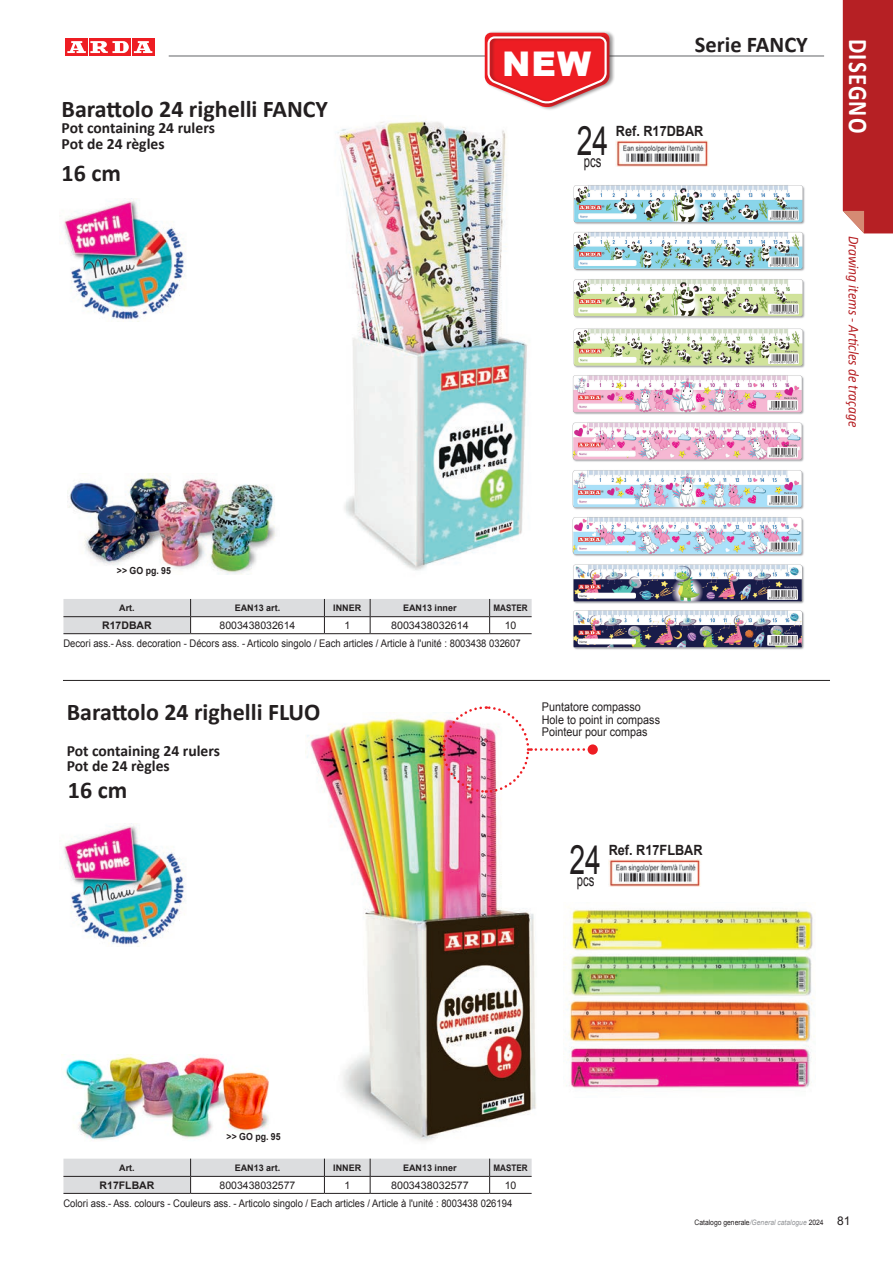
<style>
.page{position:relative;width:893px;height:1263px;background:#fff}
.page>*{position:absolute;margin:0;border:0;box-sizing:border-box;transform-origin:0 0}
.t1{font:40.5px "Arial";color:#231f20;scale:.7 1}
.t2{font:900 34.05px "Arial";color:#fff}
.t3{font:700 27px "Calibri";letter-spacing:.05em;color:#fff;scale:.85 1}
.t4{font:700 24px "Calibri";color:#231f20}
.t5{font:700 22.5px "Calibri";color:#231f20}
.t6{font:16.2px "Arial";color:#231f20;scale:.7 1}
.t7{font:700 15.6px/15.6px "Calibri";color:#231f20}
.t8{font:italic 15px "Calibri";color:#b62024;scale:.9 1}
.t9{font:700 14.1px "Arial";color:#231f20;scale:.9 1}
.t10{font:12px/12.8px "Arial";color:#231f20;scale:.9 1}
.t11{font:10.5px "Arial";color:#231f20;scale:.9 1}
.t12{font:10.5px "Arial";color:#231f20}
.t13{font:700 10.5px "Arial";color:#231f20}
.t14{font:700 9.75px "Arial";color:#231f20;scale:.9 1}
.t15{font:700 9px "Arial";color:#231f20}
.t16{font:700 9px "Arial";color:#231f20;scale:.9 1}
.t17{font:7.5px "Arial";color:#231f20;scale:.9 1}
.s1{font-style:italic;color:#939598}
.s2{font-size:12px}
</style>
<div class="page">
<div style="left:132px;top:38px;width:22px;height:18px;background:#ee1d23"></div>
<div style="left:111px;top:38px;width:20px;height:18px;background:#ee1d23"></div>
<div style="left:89px;top:38px;width:20px;height:18px;background:#ee1d23"></div>
<div style="left:66px;top:38px;width:22px;height:18px;background:#ee1d23"></div>
<svg style="left:67px;top:41px;width:85px;height:12px"></svg>
<hr style="left:169px;top:55px;width:655px;height:2px;background:#6c6d70">
<img style="left:305px;top:712px;width:231px;height:430px">
<img style="left:62px;top:1054px;width:207px;height:86px">
<img style="left:68px;top:473px;width:208px;height:101px">
<img style="left:572px;top:185px;width:233px;height:465px">
<img style="left:563px;top:909px;width:252px;height:180px">
<img style="left:337px;top:121px;width:190px;height:450px">
<hr style="left:63px;top:680px;width:767px;height:1px;background:#231f20">
<svg style="left:63px;top:599px;width:469px;height:34px"></svg>
<hr style="left:63px;top:633px;width:128px;height:1px;background:#231f20">
<hr style="left:191px;top:633px;width:133px;height:1px;background:#231f20">
<hr style="left:324px;top:633px;width:46px;height:1px;background:#231f20">
<hr style="left:370px;top:633px;width:120px;height:1px;background:#231f20">
<hr style="left:490px;top:633px;width:42px;height:1px;background:#231f20">
<svg style="left:63px;top:1159px;width:469px;height:34px"></svg>
<hr style="left:63px;top:1193px;width:128px;height:1px;background:#231f20">
<hr style="left:191px;top:1193px;width:133px;height:1px;background:#231f20">
<hr style="left:324px;top:1193px;width:46px;height:1px;background:#231f20">
<hr style="left:370px;top:1193px;width:120px;height:1px;background:#231f20">
<hr style="left:490px;top:1193px;width:42px;height:1px;background:#231f20">
<img style="left:616px;top:140px;width:93px;height:27px">
<img style="left:609px;top:860px;width:92px;height:26px">
<svg style="left:441px;top:706px;width:150px;height:88px"></svg>
<div style="left:588px;top:744px;width:10px;height:11px;background:#ee1d23;border-radius:50%"></div>
<div style="left:484px;top:30px;width:131px;height:81px;background:#231f20;opacity:.4"></div>
<div style="left:488px;top:35px;width:124px;height:72px;background:#231f20;opacity:.4"></div>
<svg style="left:485px;top:33px;width:124px;height:74px"></svg>
<img style="left:63px;top:198px;width:123px;height:122px">
<img style="left:63px;top:825px;width:123px;height:122px">
<div style="left:843px;top:0;width:50px;height:233px;background:#b62024"></div>
<h3 class="t4" style="left:62px;top:94px;width:268px">Barattolo 24 righelli FANCY</h3>
<h3 class="t7" style="left:62px;top:120px;width:155px">Pot containing 24 rulers<br>Pot de 24 règles</h3>
<h3 class="t4" style="left:62px;top:158px;width:61px">16 cm</h3>
<h2 class="t2" style="left:502px;top:39px;width:90px">NEW</h2>
<h3 class="t5" style="left:695px;top:31px;width:115px">Serie FANCY</h3>
<h1 class="t1" style="left:577px;top:114px;width:47px">24</h1>
<h3 class="t6" style="left:584px;top:150px;width:27px">pcs</h3>
<h3 class="t9" style="left:616px;top:121px;width:99px">Ref. R17DBAR</h3>
<h3 class="t3" style="left:875px;top:39px;width:113px;rotate:90deg">DISEGNO</h3>
<h3 class="t8" style="left:863px;top:236px;width:214px;rotate:90deg">Drawing items - Articles de traçage</h3>
<p class="t14" style="left:117px;top:565px;width:62px">&gt;&gt; GO pg. 95</p>
<p class="t15" style="left:119px;top:602px;width:17px">Art.</p>
<p class="t15" style="left:235px;top:602px;width:47px">EAN13 art.</p>
<p class="t15" style="left:333px;top:602px;width:29px">INNER</p>
<p class="t15" style="left:403px;top:602px;width:55px">EAN13 inner</p>
<p class="t16" style="left:494px;top:602px;width:39px">MASTER</p>
<p class="t13" style="left:102px;top:618px;width:51px">R17DBAR</p>
<p class="t12" style="left:220px;top:618px;width:77px">8003438032614</p>
<p class="t12" style="left:344px;top:618px;width:7px">1</p>
<p class="t12" style="left:391px;top:618px;width:79px">8003438032614</p>
<p class="t12" style="left:505px;top:618px;width:13px">10</p>
<p class="t11" style="left:63px;top:637px;width:509px">Decori ass.- Ass. decoration - Décors ass. - Articolo singolo / Each articles / Article à l'unité : 8003438 032607</p>
<h3 class="t4" style="left:67px;top:697px;width:255px">Barattolo 24 righelli FLUO</h3>
<h3 class="t7" style="left:67px;top:742px;width:155px">Pot containing 24 rulers<br>Pot de 24 règles</h3>
<h3 class="t4" style="left:68px;top:775px;width:61px">16 cm</h3>
<p class="t10" style="left:542px;top:700px;width:133px">Puntatore compasso<br>Hole to point in compass<br>Pointeur pour compas</p>
<h1 class="t1" style="left:569px;top:833px;width:47px">24</h1>
<h3 class="t6" style="left:577px;top:870px;width:27px">pcs</h3>
<h3 class="t9" style="left:609px;top:841px;width:106px">Ref. R17FLBAR</h3>
<p class="t14" style="left:227px;top:1130px;width:62px">&gt;&gt; GO pg. 95</p>
<p class="t15" style="left:119px;top:1162px;width:17px">Art.</p>
<p class="t15" style="left:235px;top:1162px;width:47px">EAN13 art.</p>
<p class="t15" style="left:333px;top:1162px;width:29px">INNER</p>
<p class="t15" style="left:403px;top:1162px;width:55px">EAN13 inner</p>
<p class="t16" style="left:494px;top:1162px;width:39px">MASTER</p>
<p class="t13" style="left:100px;top:1178px;width:56px">R17FLBAR</p>
<p class="t12" style="left:220px;top:1178px;width:77px">8003438032577</p>
<p class="t12" style="left:344px;top:1178px;width:7px">1</p>
<p class="t12" style="left:391px;top:1178px;width:79px">8003438032577</p>
<p class="t12" style="left:505px;top:1178px;width:13px">10</p>
<p class="t11" style="left:63px;top:1196px;width:500px">Colori ass.- Ass. colours - Couleurs ass. - Articolo singolo / Each articles / Article à l'unité : 8003438 026194</p>
<p class="t17" style="left:695px;top:1217px;width:175px">Catalogo generale<span class="s1">/General catalogue</span> 2024 <span class="s2">81</span></p>
</div>
